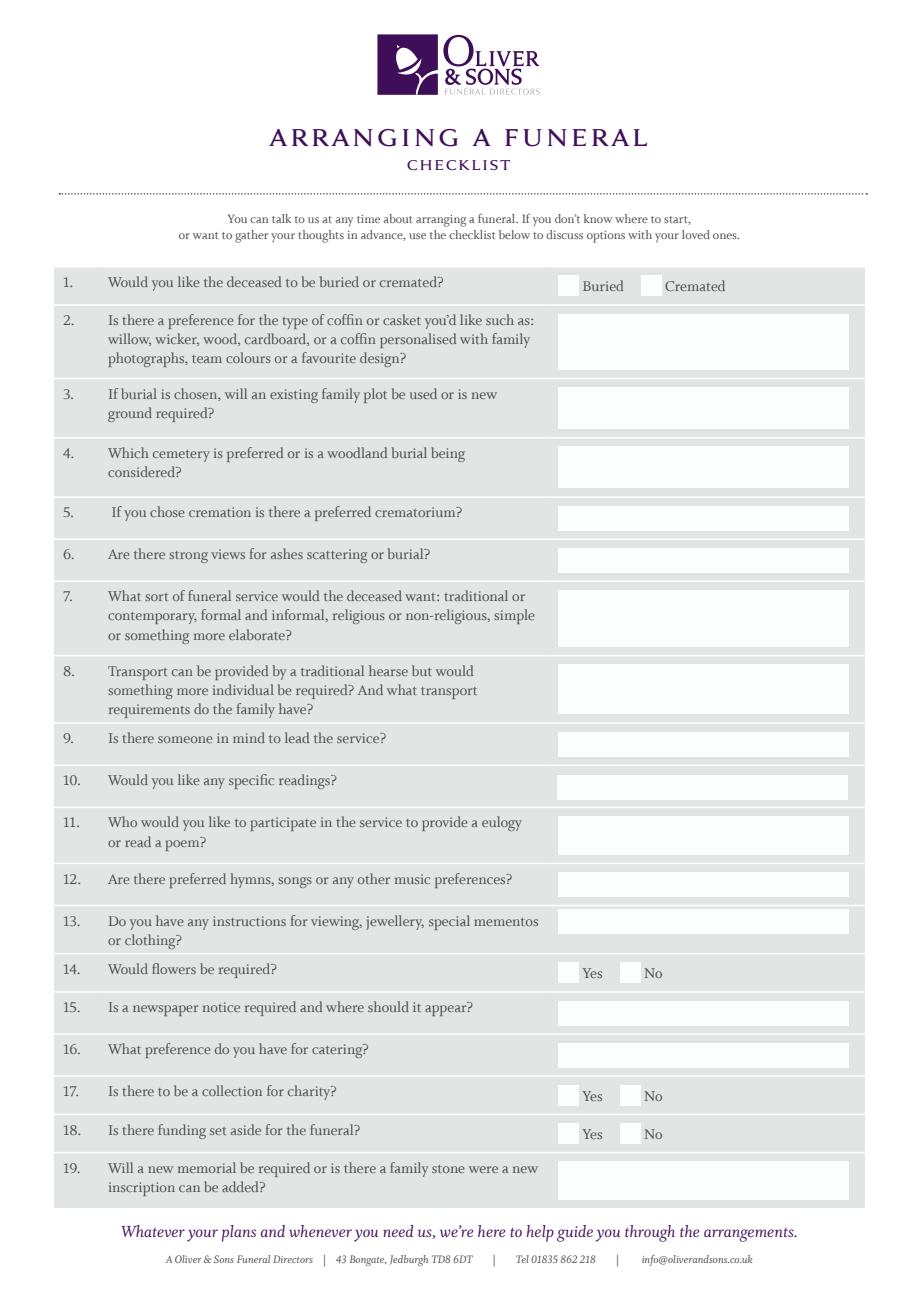
<style>
.page{position:relative;width:919px;height:1289px;background:#fff}
.page>*{position:absolute;margin:0;border:0;box-sizing:border-box;transform-origin:0 0}
.t1{font:36px "Anziano Small Caps";color:#3f0e58}
.t2{font:21px "Anziano Small Caps";color:#3f0e58}
.t3{font:18px "Whitman Italic LF";color:#3f0e58}
.t4{font:15.9px/19px "Whitman Roman LF";color:#464a4c}
.t5{font:13.5px/16.2px "Whitman Roman LF";color:#464a4c;text-align:center}
.t6{font:12px "Whitman Italic LF";color:#464a4c}
</style>
<div class="page">
<svg style="left:377px;top:34px;width:163px;height:61px"></svg>
<svg style="left:59px;top:193px;width:808px;height:2px"></svg>
<div style="left:54px;top:267px;width:810px;height:940px;background:#e3e4e4"></div>
<hr style="left:54px;top:304px;width:45px;height:2px;background:#fdffff">
<hr style="left:99px;top:304px;width:450px;height:2px;background:#fdffff">
<hr style="left:549px;top:304px;width:315px;height:2px;background:#fdffff">
<hr style="left:54px;top:378px;width:45px;height:1px;background:#fdffff">
<hr style="left:99px;top:378px;width:450px;height:1px;background:#fdffff">
<hr style="left:549px;top:378px;width:315px;height:1px;background:#fdffff">
<hr style="left:54px;top:437px;width:45px;height:1px;background:#fdffff">
<hr style="left:99px;top:437px;width:450px;height:1px;background:#fdffff">
<hr style="left:549px;top:437px;width:315px;height:1px;background:#fdffff">
<hr style="left:54px;top:496px;width:45px;height:2px;background:#fdffff">
<hr style="left:99px;top:496px;width:450px;height:2px;background:#fdffff">
<hr style="left:549px;top:496px;width:315px;height:2px;background:#fdffff">
<hr style="left:54px;top:538px;width:45px;height:2px;background:#fdffff">
<hr style="left:99px;top:538px;width:450px;height:2px;background:#fdffff">
<hr style="left:549px;top:538px;width:315px;height:2px;background:#fdffff">
<hr style="left:54px;top:580px;width:45px;height:2px;background:#fdffff">
<hr style="left:99px;top:580px;width:450px;height:2px;background:#fdffff">
<hr style="left:549px;top:580px;width:315px;height:2px;background:#fdffff">
<hr style="left:54px;top:655px;width:45px;height:1px;background:#fdffff">
<hr style="left:99px;top:655px;width:450px;height:1px;background:#fdffff">
<hr style="left:549px;top:655px;width:315px;height:1px;background:#fdffff">
<hr style="left:54px;top:722px;width:45px;height:2px;background:#fdffff">
<hr style="left:99px;top:722px;width:450px;height:2px;background:#fdffff">
<hr style="left:549px;top:722px;width:315px;height:2px;background:#fdffff">
<hr style="left:54px;top:764px;width:45px;height:2px;background:#fdffff">
<hr style="left:99px;top:764px;width:450px;height:2px;background:#fdffff">
<hr style="left:549px;top:764px;width:315px;height:2px;background:#fdffff">
<hr style="left:54px;top:806px;width:45px;height:2px;background:#fdffff">
<hr style="left:99px;top:806px;width:450px;height:2px;background:#fdffff">
<hr style="left:549px;top:806px;width:315px;height:2px;background:#fdffff">
<hr style="left:54px;top:862px;width:45px;height:2px;background:#fdffff">
<hr style="left:99px;top:862px;width:450px;height:2px;background:#fdffff">
<hr style="left:549px;top:862px;width:315px;height:2px;background:#fdffff">
<hr style="left:54px;top:904px;width:45px;height:2px;background:#fdffff">
<hr style="left:99px;top:904px;width:450px;height:2px;background:#fdffff">
<hr style="left:549px;top:904px;width:315px;height:2px;background:#fdffff">
<hr style="left:54px;top:952px;width:45px;height:2px;background:#fdffff">
<hr style="left:99px;top:952px;width:450px;height:2px;background:#fdffff">
<hr style="left:549px;top:952px;width:315px;height:2px;background:#fdffff">
<hr style="left:54px;top:991px;width:45px;height:1px;background:#fdffff">
<hr style="left:99px;top:991px;width:450px;height:1px;background:#fdffff">
<hr style="left:549px;top:991px;width:315px;height:1px;background:#fdffff">
<hr style="left:54px;top:1033px;width:45px;height:1px;background:#fdffff">
<hr style="left:99px;top:1033px;width:450px;height:1px;background:#fdffff">
<hr style="left:549px;top:1033px;width:315px;height:1px;background:#fdffff">
<hr style="left:54px;top:1075px;width:45px;height:1px;background:#fdffff">
<hr style="left:99px;top:1075px;width:450px;height:1px;background:#fdffff">
<hr style="left:549px;top:1075px;width:315px;height:1px;background:#fdffff">
<hr style="left:54px;top:1113px;width:45px;height:2px;background:#fdffff">
<hr style="left:99px;top:1113px;width:450px;height:2px;background:#fdffff">
<hr style="left:549px;top:1113px;width:315px;height:2px;background:#fdffff">
<hr style="left:54px;top:1151px;width:45px;height:2px;background:#fdffff">
<hr style="left:99px;top:1151px;width:450px;height:2px;background:#fdffff">
<hr style="left:549px;top:1151px;width:315px;height:2px;background:#fdffff">
<div style="left:558px;top:276px;width:21px;height:20px;background:#fdffff"></div>
<div style="left:641px;top:276px;width:20px;height:20px;background:#fdffff"></div>
<div style="left:558px;top:314px;width:290px;height:55px;background:#fdffff"></div>
<div style="left:558px;top:387px;width:290px;height:42px;background:#fdffff"></div>
<div style="left:558px;top:447px;width:290px;height:41px;background:#fdffff"></div>
<div style="left:558px;top:506px;width:290px;height:24px;background:#fdffff"></div>
<div style="left:558px;top:548px;width:290px;height:24px;background:#fdffff"></div>
<div style="left:558px;top:590px;width:290px;height:56px;background:#fdffff"></div>
<div style="left:558px;top:664px;width:290px;height:50px;background:#fdffff"></div>
<div style="left:558px;top:732px;width:290px;height:24px;background:#fdffff"></div>
<div style="left:558px;top:816px;width:290px;height:38px;background:#fdffff"></div>
<div style="left:558px;top:872px;width:290px;height:24px;background:#fdffff"></div>
<div style="left:558px;top:909px;width:290px;height:24px;background:#fdffff"></div>
<div style="left:558px;top:962px;width:21px;height:20px;background:#fdffff"></div>
<div style="left:620px;top:962px;width:20px;height:20px;background:#fdffff"></div>
<div style="left:558px;top:1000px;width:290px;height:25px;background:#fdffff"></div>
<div style="left:558px;top:1043px;width:290px;height:24px;background:#fdffff"></div>
<div style="left:558px;top:1085px;width:21px;height:20px;background:#fdffff"></div>
<div style="left:620px;top:1085px;width:20px;height:20px;background:#fdffff"></div>
<div style="left:558px;top:1123px;width:21px;height:20px;background:#fdffff"></div>
<div style="left:620px;top:1123px;width:20px;height:20px;background:#fdffff"></div>
<div style="left:558px;top:1161px;width:290px;height:38px;background:#fdffff"></div>
<div style="left:557px;top:775px;width:290px;height:24px;background:#fdffff"></div>
<h1 class="t1" style="left:268px;top:116px;width:382px">arranging a funeral</h1>
<h2 class="t2" style="left:406px;top:153px;width:106px">checklist</h2>
<p class="t5" style="left:179px;top:211px;width:563px">You can talk to us at any time about arranging a funeral. If you don’t know where to start,<br>or want to gather your thoughts in advance, use the checklist below to discuss options with your loved ones.</p>
<p class="t4" style="left:63px;top:273px;width:382px">1. Would you like the deceased to be buried or cremated?</p>
<p class="t4" style="left:582px;top:277px;width:43px">Buried</p>
<p class="t4" style="left:665px;top:277px;width:62px">Cremated</p>
<p class="t4" style="left:108px;top:311px;width:428px;text-indent:-45px">2. Is there a preference for the type of coffin or casket you’d like such as: willow, wicker, wood, cardboard, or a coffin personalised with family photographs, team colours or a favourite design?</p>
<p class="t4" style="left:108px;top:384px;width:390px;text-indent:-45px">3. If burial is chosen, will an existing family plot be used or is new ground required?</p>
<p class="t4" style="left:108px;top:444px;width:358px;text-indent:-45px">4. Which cemetery is preferred or is a woodland burial being considered?</p>
<p class="t4" style="left:63px;top:503px;width:400px">5. If you chose cremation is there a preferred crematorium?</p>
<p class="t4" style="left:63px;top:545px;width:369px">6. Are there strong views for ashes scattering or burial?</p>
<p class="t4" style="left:108px;top:587px;width:428px;text-indent:-45px">7. What sort of funeral service would the deceased want: traditional or contemporary, formal and informal, religious or non-religious, simple or something more elaborate?</p>
<p class="t4" style="left:108px;top:661px;width:371px;text-indent:-45px">8. Transport can be provided by a traditional hearse but would something more individual be required? And what transport requirements do the family have?</p>
<p class="t4" style="left:63px;top:729px;width:324px">9. Is there someone in mind to lead the service?</p>
<p class="t4" style="left:63px;top:771px;width:275px">10. Would you like any specific readings?</p>
<p class="t4" style="left:108px;top:813px;width:415px;text-indent:-45px">11. Who would you like to participate in the service to provide a eulogy or read a poem?</p>
<p class="t4" style="left:63px;top:869px;width:451px">12. Are there preferred hymns, songs or any other music preferences?</p>
<p class="t4" style="left:108px;top:911px;width:432px;text-indent:-45px">13. Do you have any instructions for viewing, jewellery, special mementos or clothing?</p>
<p class="t4" style="left:63px;top:959px;width:215px">14. Would flowers be required?</p>
<p class="t4" style="left:582px;top:964px;width:22px">Yes</p>
<p class="t4" style="left:644px;top:964px;width:20px">No</p>
<p class="t4" style="left:63px;top:998px;width:411px">15. Is a newspaper notice required and where should it appear?</p>
<p class="t4" style="left:63px;top:1040px;width:307px">16. What preference do you have for catering?</p>
<p class="t4" style="left:63px;top:1082px;width:275px">17. Is there to be a collection for charity?</p>
<p class="t4" style="left:582px;top:1086px;width:22px">Yes</p>
<p class="t4" style="left:644px;top:1086px;width:20px">No</p>
<p class="t4" style="left:63px;top:1120px;width:299px">18. Is there funding set aside for the funeral?</p>
<p class="t4" style="left:582px;top:1124px;width:22px">Yes</p>
<p class="t4" style="left:644px;top:1124px;width:20px">No</p>
<p class="t4" style="left:108px;top:1158px;width:431px;text-indent:-45px">19. Will a new memorial be required or is there a family stone were a new inscription can be added?</p>
<p class="t3" style="left:121px;top:1220px;width:678px">Whatever your plans and whenever you need us, we’re here to help guide you through the arrangements.</p>
<p class="t6" style="left:166px;top:1252px;width:308px">A Oliver &amp; Sons Funeral Directors | 43 Bongate, Jedburgh TD8 6DT</p>
<p class="t6" style="left:492px;top:1252px;width:4px">|</p>
<p class="t6" style="left:516px;top:1252px;width:81px">Tel 01835 862 218</p>
<p class="t6" style="left:616px;top:1252px;width:4px">|</p>
<p class="t6" style="left:641px;top:1252px;width:113px">info@oliverandsons.co.uk</p>
</div>
